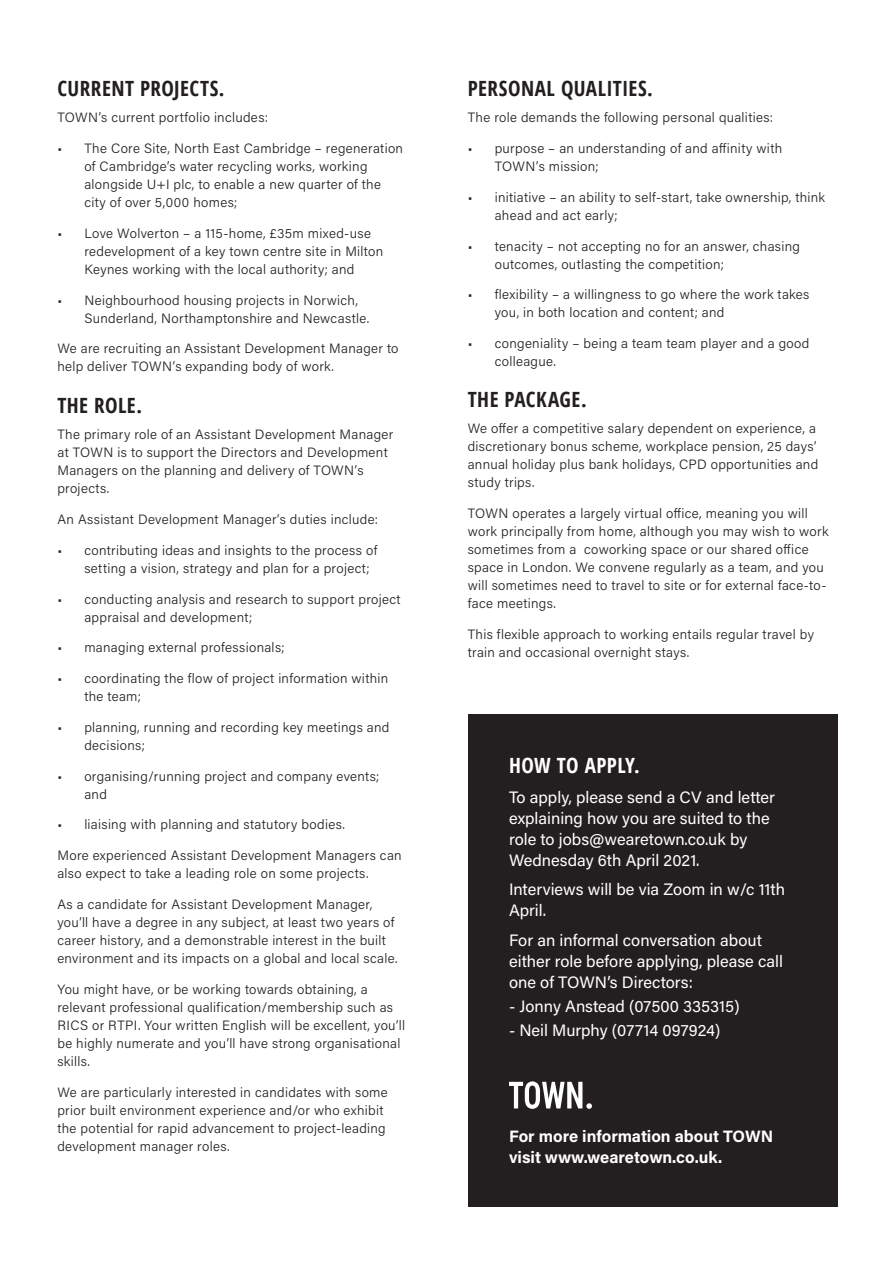
<style>
.page{position:relative;width:893px;height:1263px;background:#fff}
.page>*{position:absolute;margin:0;border:0;box-sizing:border-box;transform-origin:0 0}
.Subheader_level_01{font:700 condensed 21px "Open Sans";letter-spacing:.02em;color:#231f20}
.Subheader_level_01-2{font:700 condensed 21px "Open Sans";letter-spacing:.015em;color:#fff}
.t1{font:16.5px/21px "Acumin Pro";color:#fff}
.t2{font:700 16.5px/21px "Acumin Pro";color:#fff}
.body_text{font:300 13.5px/18px "Acumin Pro";letter-spacing:.025em;color:#231f20}
</style>
<div class="page">
<div style="left:469px;top:714px;width:369px;height:492px;background:#231f20"></div>
<svg style="left:509px;top:1081px;width:83px;height:28px"></svg>
<p class="Subheader_level_01" style="left:57px;top:74px;width:169px">CURRENT PROJECTS.</p>
<p class="body_text" style="left:57px;top:108px;width:212px">TOWN’s current portfolio includes:</p>
<p class="body_text" style="left:84px;top:139px;width:320px;text-indent:-27px">• The Core Site, North East Cambridge – regeneration of Cambridge’s water recycling works, working alongside U+I plc, to enable a new quarter of the city of over 5,000 homes;</p>
<p class="body_text" style="left:84px;top:224px;width:300px;text-indent:-27px">• Love Wolverton – a 115-home, £35m mixed-use redevelopment of a key town centre site in Milton<br>Keynes working with the local authority; and</p>
<p class="body_text" style="left:84px;top:290px;width:286px;text-indent:-27px">• Neighbourhood housing projects in Norwich,<br>Sunderland, Northamptonshire and Newcastle.</p>
<p class="body_text" style="left:57px;top:339px;width:343px">We are recruiting an Assistant Development Manager to help deliver TOWN’s expanding body of work.</p>
<p class="Subheader_level_01" style="left:57px;top:391px;width:86px">THE ROLE.</p>
<p class="body_text" style="left:57px;top:425px;width:338px">The primary role of an Assistant Development Manager at TOWN is to support the Directors and Development Managers on the planning and delivery of TOWN’s projects.</p>
<p class="body_text" style="left:57px;top:510px;width:322px">An Assistant Development Manager’s duties include:</p>
<p class="body_text" style="left:84px;top:541px;width:294px;text-indent:-27px">• contributing ideas and insights to the process of setting a vision, strategy and plan for a project;</p>
<p class="body_text" style="left:84px;top:589px;width:318px;text-indent:-27px">• conducting analysis and research to support project appraisal and development;</p>
<p class="body_text" style="left:57px;top:638px;width:229px">• managing external professionals;</p>
<p class="body_text" style="left:84px;top:669px;width:305px;text-indent:-27px">• coordinating the flow of project information within the team;</p>
<p class="body_text" style="left:84px;top:718px;width:307px;text-indent:-27px">• planning, running and recording key meetings and decisions;</p>
<p class="body_text" style="left:84px;top:766px;width:296px;text-indent:-27px">• organising/running project and company events; and</p>
<p class="body_text" style="left:57px;top:815px;width:289px">• liaising with planning and statutory bodies.</p>
<p class="body_text" style="left:57px;top:846px;width:346px">More experienced Assistant Development Managers can also expect to take a leading role on some projects.</p>
<p class="body_text" style="left:57px;top:895px;width:342px">As a candidate for Assistant Development Manager, you’ll have a degree in any subject, at least two years of career history, and a demonstrable interest in the built environment and its impacts on a global and local scale.</p>
<p class="body_text" style="left:57px;top:979px;width:349px">You might have, or be working towards obtaining, a relevant professional qualification/membership such as RICS or RTPI. Your written English will be excellent, you’ll be highly numerate and you’ll have strong organisational skills.</p>
<p class="body_text" style="left:57px;top:1082px;width:332px">We are particularly interested in candidates with some prior built environment experience and/or who exhibit the potential for rapid advancement to project-leading development manager roles.</p>
<p class="Subheader_level_01" style="left:468px;top:74px;width:187px">PERSONAL QUALITIES.</p>
<p class="body_text" style="left:468px;top:108px;width:307px">The role demands the following personal qualities:</p>
<p class="body_text" style="left:495px;top:139px;width:289px;text-indent:-27px">• purpose – an understanding of and affinity with<br>TOWN’s mission;</p>
<p class="body_text" style="left:495px;top:188px;width:332px;text-indent:-27px">• initiative – an ability to self-start, take ownership, think ahead and act early;</p>
<p class="body_text" style="left:495px;top:236px;width:307px;text-indent:-27px">• tenacity – not accepting no for an answer, chasing outcomes, outlasting the competition;</p>
<p class="body_text" style="left:495px;top:285px;width:316px;text-indent:-27px">• flexibility – a willingness to go where the work takes you, in both location and content; and</p>
<p class="body_text" style="left:495px;top:334px;width:316px;text-indent:-27px">• congeniality – being a team team player and a good colleague.</p>
<p class="Subheader_level_01" style="left:468px;top:385px;width:120px">THE PACKAGE.</p>
<p class="body_text" style="left:468px;top:419px;width:352px">We offer a competitive salary dependent on experience, a discretionary bonus scheme, workplace pension, 25 days’ annual holiday plus bank holidays, CPD opportunities and study trips.</p>
<p class="body_text" style="left:468px;top:504px;width:362px">TOWN operates a largely virtual office, meaning you will work principally from home, although you may wish to work sometimes from a coworking space or our shared office space in London. We convene regularly as a team, and you will sometimes need to travel to site or for external face-to&shy;face meetings.</p>
<p class="body_text" style="left:468px;top:625px;width:348px">This flexible approach to working entails regular travel by train and occasional overnight stays.</p>
<p class="Subheader_level_01-2" style="left:509px;top:751px;width:132px">HOW TO APPLY.</p>
<p class="t1" style="left:509px;top:785px;width:267px">To apply, please send a CV and letter explaining how you are suited to the role to jobs@wearetown.co.uk by<br>Wednesday 6th April 2021.</p>
<p class="t1" style="left:509px;top:878px;width:278px">Interviews will be via Zoom in w/c 11th<br>April.</p>
<p class="t1" style="left:509px;top:928px;width:275px">For an informal conversation about either role before applying, please call one of TOWN’s Directors:</p>
<p class="t1" style="left:509px;top:995px;width:232px">- Jonny Anstead (07500 335315)</p>
<p class="t1" style="left:509px;top:1019px;width:213px">- Neil Murphy (07714 097924)</p>
<p class="t2" style="left:509px;top:1124px;width:266px">For more information about TOWN visit www.wearetown.co.uk.</p>
</div>
